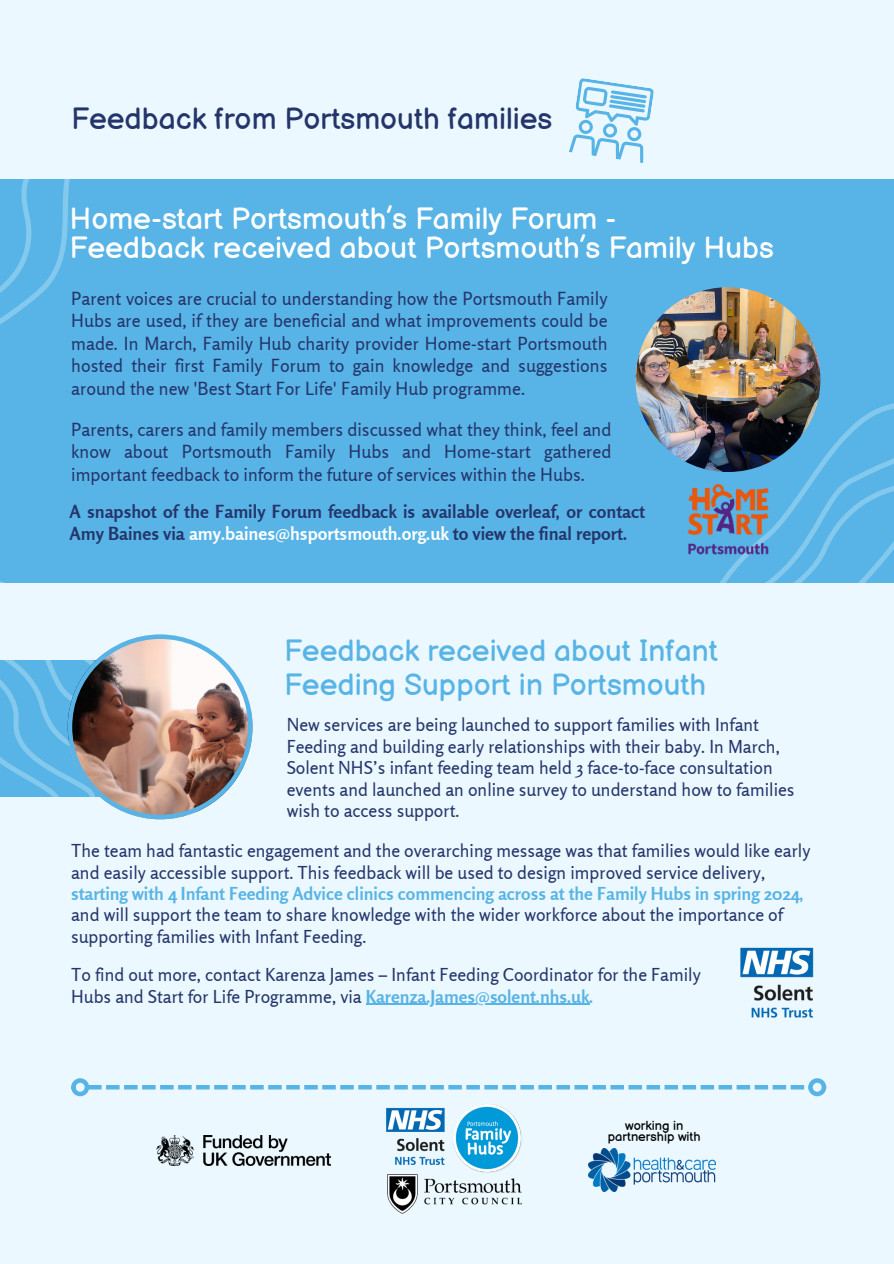
<style>
.page{position:relative;width:894px;height:1264px;background:#fff}
.page>*{position:absolute;margin:0;border:0;box-sizing:border-box;transform-origin:0 0}
.t1{font:30px/29.2px "Balsamiq Sans";color:#fff}
.t2{font:30px/33.8px "Balsamiq Sans";color:#58b4e6}
.t3{font:30px "Balsamiq Sans";color:#25356b}
.t4{font:18px/22.5px "Rosario";color:#25356b;text-align:justify}
.t5{font:700 18px/22.5px "Rosario";color:#25356b}
.t6{font:17.85px/21.3px "Rosario";color:#25356b}
.t7{font:12.9px/11.2px "Balsamiq Sans";color:#000;text-align:center}
.s1{color:#fff}
.s2{font-weight:700;color:#58b4e6}
</style>
<div class="page">
<div style="left:0;top:0;width:893px;height:1263px;background:#ebf8ff"></div>
<svg style="left:89px;top:1085px;width:716px;height:4px"></svg>
<div style="left:71px;top:1078px;width:18px;height:18px;border:4px solid #58b4e6;border-radius:50%"></div>
<div style="left:808px;top:1078px;width:18px;height:18px;border:4px solid #58b4e6;border-radius:50%"></div>
<div style="left:0;top:179px;width:893px;height:403px;background:#58b4e6"></div>
<svg style="left:0;top:179px;width:70px;height:145px"></svg>
<svg style="left:674px;top:390px;width:219px;height:193px"></svg>
<img style="left:635px;top:287px;width:185px;height:185px;border-radius:50%">
<img style="left:0;top:634px;width:252px;height:186px">
<img style="left:387px;top:1174px;width:134px;height:39px">
<img style="left:588px;top:1148px;width:127px;height:43px">
<img style="left:157px;top:1135px;width:173px;height:30px">
<img style="left:386px;top:1107px;width:54px;height:58px">
<img style="left:440px;top:1104px;width:82px;height:80px">
<img style="left:740px;top:947px;width:74px;height:71px">
<img style="left:687px;top:484px;width:81px;height:75px">
<svg style="left:569px;top:78px;width:85px;height:85px"></svg>
<hr style="left:366px;top:1003px;width:223px;height:1px;background:#58b4e6">
<p class="t3" style="left:71px;top:102px;width:482px">Feedback from Portsmouth families</p>
<p class="t1" style="left:69px;top:205px;width:705px">Home-start Portsmouth’s Family Forum -<br>Feedback received about Portsmouth’s Family Hubs</p>
<p class="t4" style="left:71px;top:287px;width:537px">Parent voices are crucial to understanding how the Portsmouth Family Hubs are used, if they are beneficial and what improvements could be made. In March, Family Hub charity provider Home-start Portsmouth hosted their first Family Forum to gain knowledge and suggestions around the new 'Best Start For Life' Family Hub programme.</p>
<h3 class="t4" style="left:71px;top:417px;width:541px">Parents, carers and family members discussed what they think, feel and know about Portsmouth Family Hubs and Home-start gathered important feedback to inform the future of services within the Hubs.</h3>
<p class="t5" style="left:69px;top:500px;width:577px">A snapshot of the Family Forum feedback is available overleaf, or contact<br>Amy Baines via <span class="s1">amy.baines@hsportsmouth.org.uk</span> to view the final report.</p>
<p class="t2" style="left:284px;top:635px;width:435px">Feedback received about Infant<br>Feeding Support in Portsmouth</p>
<h3 class="t6" style="left:286px;top:714px;width:509px">New services are being launched to support families with Infant Feeding and building early relationships with their baby. In March, Solent NHS’s infant feeding team held 3 face-to-face consultation events and launched an online survey to understand how to families wish to access support.</h3>
<h3 class="t6" style="left:71px;top:840px;width:740px">The team had fantastic engagement and the overarching message was that families would like early and easily accessible support. This feedback will be used to design improved service delivery, <span class="s2">starting with 4 Infant Feeding Advice clinics commencing across at the Family Hubs in spring 2024, </span>and will support the team to share knowledge with the wider workforce about the importance of supporting families with Infant Feeding.</h3>
<p class="t6" style="left:71px;top:963px;width:631px">To find out more, contact Karenza James – Infant Feeding Coordinator for the Family<br>Hubs and Start for Life Programme, via <span class="s2">Karenza.James@solent.nhs.uk.</span></p>
<p class="t7" style="left:607px;top:1120px;width:94px">working in partnership with</p>
</div>
